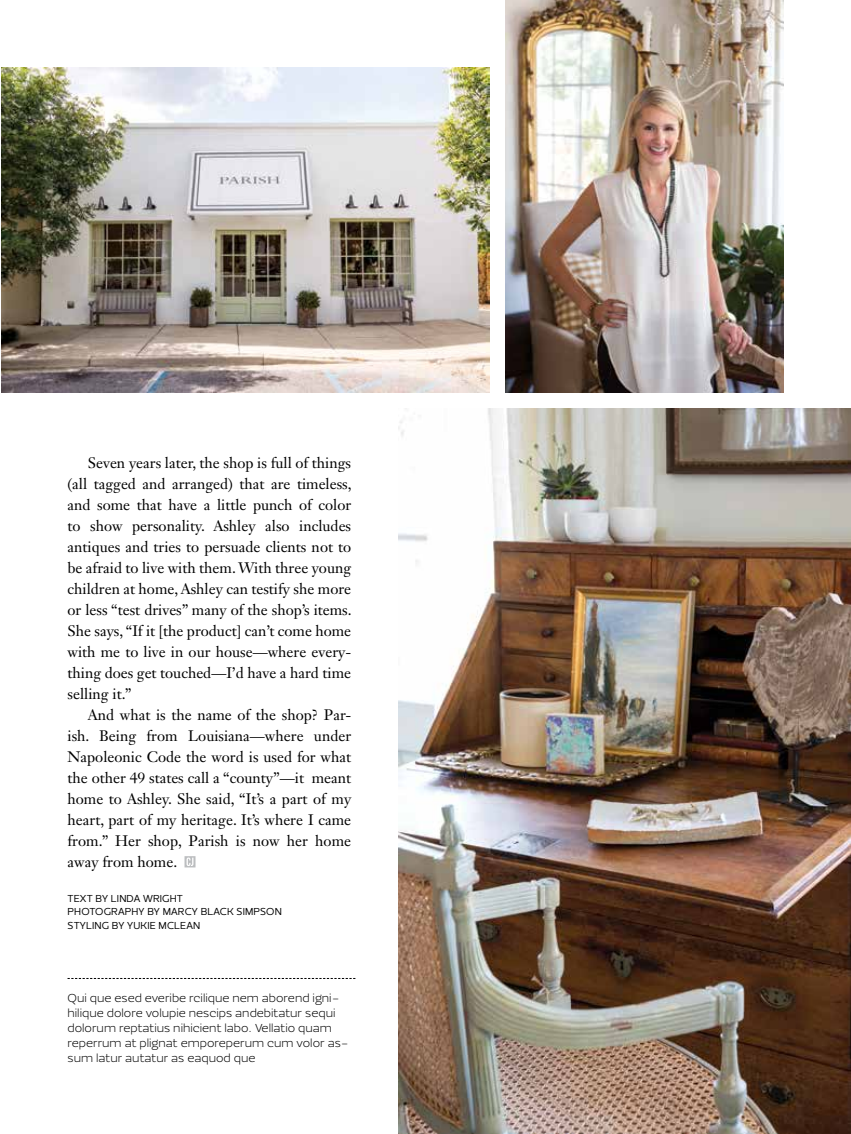
<style>
.page{position:relative;width:851px;height:1134px;background:#fff}
.page>*{position:absolute;margin:0;border:0;box-sizing:border-box;transform-origin:0 0}
.t1{font:15px/21px "Janson Text LT Std";color:#000;text-align:justify}
.t2{font:300 12px/15px "Ezzo";color:#000}
.t3{font:10.5px/13.5px "Ezzo";letter-spacing:.015em;color:#000}
</style>
<div class="page">
<svg style="left:184px;top:856px;width:11px;height:11px"></svg>
<img style="left:1px;top:68px;width:488px;height:325px">
<img style="left:398px;top:408px;width:452px;height:726px">
<img style="left:505px;top:0;width:278px;height:393px">
<svg style="left:68px;top:978px;width:287px;height:1px"></svg>
<p class="t1" style="left:68px;top:453px;width:286px;text-indent:20px">Seven years later, the shop is full of things (all tagged and arranged) that are timeless, and some that have a little punch of color to show personality. Ashley also includes antiques and tries to persuade clients not to be afraid to live with them. With three young children at home, Ashley can testify she more or less “test drives” many of the shop’s items.<br>She says, “If it [the product] can’t come home with me to live in our house—where every&shy;thing does get touched—I’d have a hard time selling it.”</p>
<p class="t1" style="left:68px;top:705px;width:285px;text-indent:20px">And what is the name of the shop? Par&shy;ish. Being from Louisiana—where under Napoleonic Code the word is used for what the other 49 states call a “county”—it meant home to Ashley. She said, “It’s a part of my heart, part of my heritage. It’s where I came from.” Her shop, Parish is now her home away from home.</p>
<p class="t3" style="left:68px;top:892px;width:216px">TEXT BY LINDA WRIGHT<br>PHOTOGRAPHY BY MARCY BLACK SIMPSON<br>STYLING BY YUKIE MCLEAN</p>
<p class="t2" style="left:68px;top:991px;width:283px">Qui que esed everibe rcilique nem aborend igni&shy;hilique dolore volupie nescips andebitatur sequi dolorum reptatius nihicient labo. Vellatio quam reperrum at plignat emporeperum cum volor as&shy;sum latur autatur as eaquod que</p>
</div>
